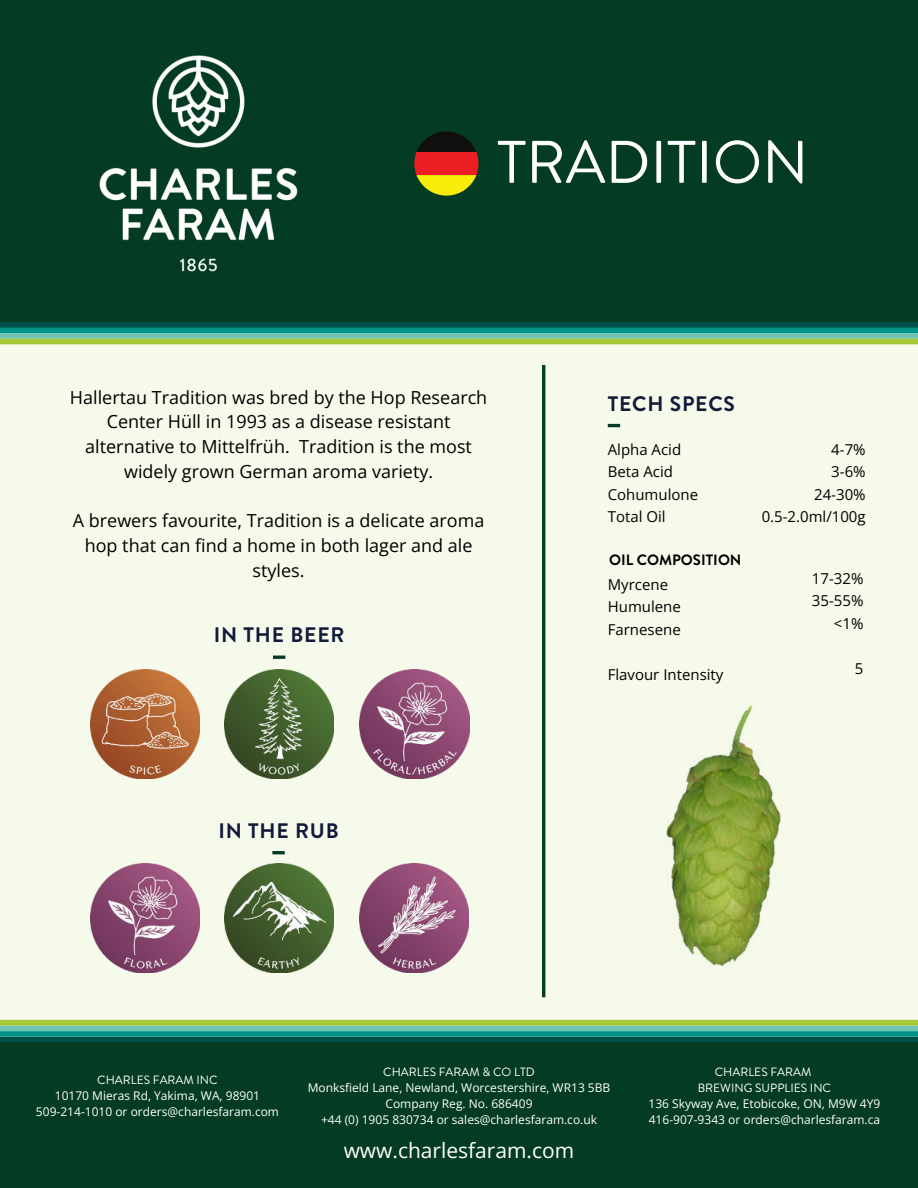
<style>
.page{position:relative;width:918px;height:1188px;background:#f6faeb}
.page>*{position:absolute;margin:0;border:0;box-sizing:border-box;transform-origin:0 0}
.t1{font:60px "Brandon Grotesque";color:#fff}
.t2{font:700 21px "Brandon Grotesque";letter-spacing:.04em;color:#121a3a}
.t3{font:21px "Open Sans";color:#fff}
.t4{font:18px/24.8px "Open Sans";color:#000;text-align:center}
.t5{font:15px/22.5px "Open Sans";color:#000}
.t6{font:700 15px "Brandon Grotesque";color:#000}
.t7{font:12px/16px "Open Sans";color:#fff;text-align:center}
.t8{font:12px/16px "Brandon Grotesque";color:#fff;text-align:center}
</style>
<div class="page">
<div style="left:0;top:1037px;width:918px;height:5px;background:#015148"></div>
<div style="left:0;top:1031px;width:918px;height:6px;background:#009386"></div>
<div style="left:0;top:1025px;width:918px;height:6px;background:#70c2b2"></div>
<div style="left:0;top:1020px;width:918px;height:5px;background:#a7c836"></div>
<div style="left:0;top:1042px;width:918px;height:146px;background:#043c23"></div>
<div style="left:0;top:0;width:918px;height:327px;background:#043c23"></div>
<div style="left:0;top:322px;width:918px;height:5px;background:#015148"></div>
<div style="left:0;top:327px;width:918px;height:6px;background:#009386"></div>
<div style="left:0;top:333px;width:918px;height:6px;background:#70c2b2"></div>
<div style="left:0;top:339px;width:918px;height:5px;background:#a7c836"></div>
<svg style="left:608px;top:424px;width:12px;height:3px"></svg>
<svg style="left:273px;top:656px;width:12px;height:3px"></svg>
<svg style="left:272px;top:851px;width:13px;height:3px"></svg>
<hr style="left:542px;top:365px;width:3px;height:632px;background:#043c23">
<img style="left:91px;top:669px;width:109px;height:109px">
<img style="left:360px;top:669px;width:109px;height:109px">
<img style="left:359px;top:863px;width:109px;height:109px">
<img style="left:90px;top:863px;width:109px;height:109px">
<img style="left:225px;top:669px;width:109px;height:109px">
<img style="left:224px;top:863px;width:109px;height:109px">
<img style="left:2px;top:55px;width:394px;height:290px">
<svg style="left:414px;top:132px;width:64px;height:64px"></svg>
<img style="left:666px;top:705px;width:115px;height:262px">
<h1 class="t1" style="left:497px;top:121px;width:313px">TRADITION</h1>
<h3 class="t4" style="left:70px;top:384px;width:419px">Hallertau Tradition was bred by the Hop Research Center Hüll in 1993 as a disease resistant alternative to Mittelfrüh. Tradition is the most widely grown German aroma variety.</h3>
<h3 class="t4" style="left:73px;top:508px;width:413px">A brewers favourite, Tradition is a delicate aroma hop that can find a home in both lager and ale styles.</h3>
<h2 class="t2" style="left:214px;top:620px;width:132px">IN THE BEER</h2>
<h2 class="t2" style="left:218px;top:816px;width:122px">IN THE RUB</h2>
<h2 class="t2" style="left:608px;top:389px;width:129px">TECH SPECS</h2>
<p class="t5" style="left:608px;top:438px;width:92px">Alpha Acid<br>Beta Acid<br>Cohumulone<br>Total Oil</p>
<p class="t5" style="left:762px;top:438px;width:106px;text-align:right">4-7%<br>3-6%<br>24-30%<br>0.5-2.0ml/100g</p>
<p class="t6" style="left:609px;top:549px;width:134px">OIL COMPOSITION</p>
<p class="t5" style="left:608px;top:573px;width:75px">Myrcene<br>Humulene<br>Farnesene</p>
<p class="t5" style="left:608px;top:663px;width:117px">Flavour Intensity</p>
<p class="t5" style="left:812px;top:567px;width:53px;text-align:right">17-32%<br>35-55% &lt;1%</p>
<p class="t5" style="left:855px;top:657px;width:10px">5</p>
<p class="t8" style="left:97px;top:1072px;width:122px">CHARLES FARAM INC</p>
<p class="t7" style="left:36px;top:1088px;width:245px">10170 Mieras Rd, Yakima, WA, 98901<br>509-214-1010 or orders@charlesfaram.com</p>
<p class="t8" style="left:383px;top:1064px;width:153px">CHARLES FARAM &amp; CO LTD</p>
<p class="t7" style="left:308px;top:1080px;width:304px">Monksfield Lane, Newland, Worcestershire, WR13 5BB<br>Company Reg. No. 686409<br>+44 (0) 1905 830734 or sales@charlesfaram.co.uk</p>
<h2 class="t3" style="left:344px;top:1136px;width:232px">www.charlesfaram.com</h2>
<p class="t8" style="left:698px;top:1064px;width:135px">CHARLES FARAM<br>BREWING SUPPLIES INC</p>
<p class="t7" style="left:648px;top:1096px;width:233px;text-align:left">136 Skyway Ave, Etobicoke, ON, M9W 4Y9<br>416-907-9343 or orders@charlesfaram.ca</p>
</div>
